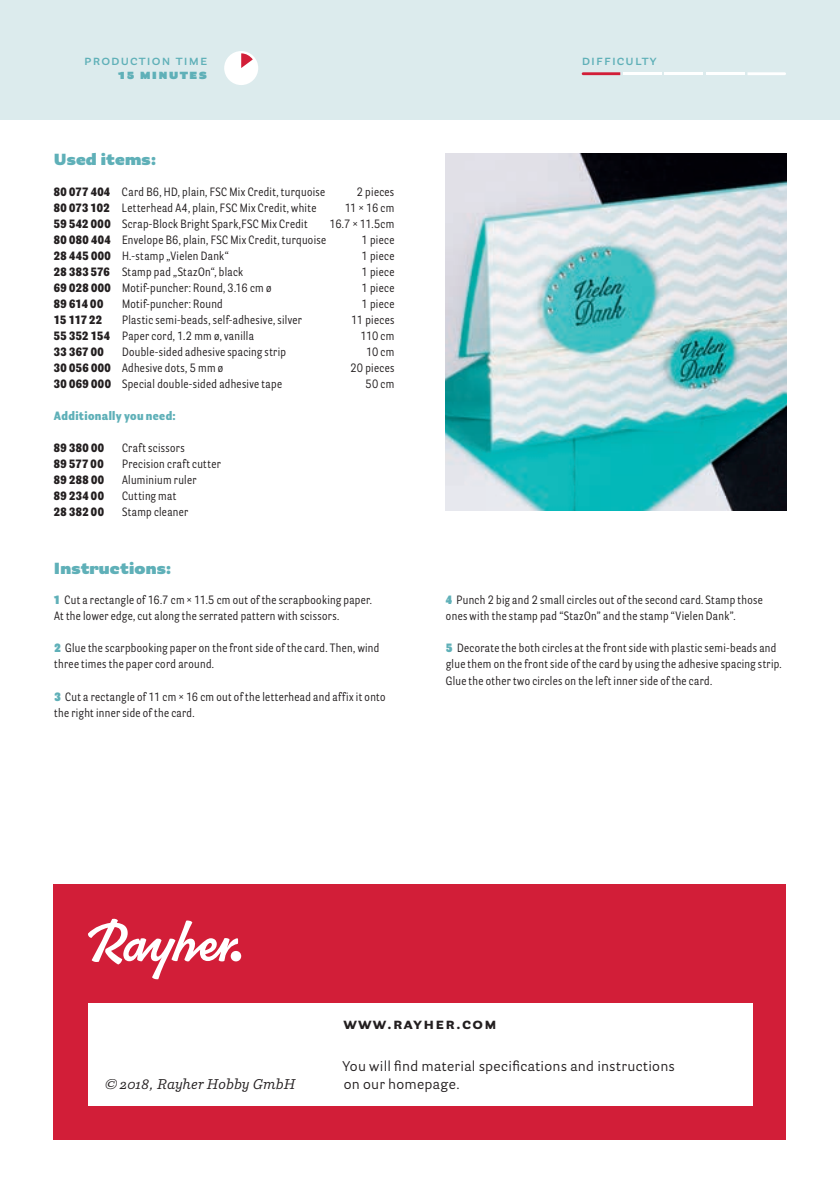
<style>
.page{position:relative;width:840px;height:1191px;background:#fff}
.page>*{position:absolute;margin:0;border:0;box-sizing:border-box;transform-origin:0 0}
.t1{font:900 16px "Parry Grotesque Pro";letter-spacing:.01em;color:#5fb0b8}
.t2{font:700 16px "Parry Grotesque Pro";letter-spacing:.08em;color:#231f20}
.t3{font:14px/18px "Parry Grotesque Pro";letter-spacing:.02em;color:#231f20}
.t4{font:600 14px "Parry Grotesque Pro";letter-spacing:.08em;color:#5fb0b8}
.t5{font:italic 14px "Parry Pro";letter-spacing:.01em;color:#231f20}
.t6{font:900 14px "Parry Grotesque Pro";letter-spacing:.08em;color:#5fb0b8}
.t7{font:12px/16px "Parry Grot Con Pro";letter-spacing:.03em;color:#231f20}
.t8{font:900 12px "Parry Grot Con Pro";letter-spacing:.03em;color:#231f20}
.t9{font:900 12px "Parry Grot Con Pro";letter-spacing:.03em;color:#5fb0b8}
.s1{font-weight:900}
.s2{font-weight:900;color:#5fb0b8}
</style>
<div class="page">
<div style="left:54px;top:884px;width:731px;height:256px;background:#d21e38"></div>
<div style="left:88px;top:1003px;width:663px;height:103px;background:#fff"></div>
<div style="left:0;top:0;width:839px;height:119px;background:#dcebed"></div>
<svg style="left:88px;top:918px;width:150px;height:61px"></svg>
<div style="left:230px;top:951px;width:11px;height:10px;background:#fff;border-radius:50%"></div>
<div style="left:224px;top:51px;width:34px;height:34px;background:#fff;border-radius:50%"></div>
<img style="left:445px;top:153px;width:340px;height:357px">
<svg style="left:241px;top:53px;width:12px;height:15px"></svg>
<svg style="left:581px;top:72px;width:39px;height:3px"></svg>
<hr style="left:622px;top:72px;width:39px;height:3px;background:#fff">
<hr style="left:664px;top:72px;width:38px;height:3px;background:#fff">
<hr style="left:705px;top:72px;width:39px;height:3px;background:#fff">
<svg style="left:747px;top:72px;width:38px;height:3px"></svg>
<p class="t4" style="left:84px;top:50px;width:125px">production time</p>
<p class="t4" style="left:581px;top:50px;width:76px">difficulty</p>
<p class="t6" style="left:118px;top:63px;width:91px">15 minutes</p>
<h1 class="t1" style="left:54px;top:148px;width:104px">Used items:</h1>
<p class="t7" style="left:54px;top:184px;width:272px"><span class="s1">80 077 404</span> Card B6, HD, plain, FSC Mix Credit, turquoise</p>
<p class="t7" style="left:356px;top:184px;width:39px">2 pieces</p>
<p class="t7" style="left:54px;top:200px;width:264px"><span class="s1">80 073 102</span> Letterhead A4, plain, FSC Mix Credit, white</p>
<p class="t7" style="left:344px;top:200px;width:51px">11 × 16 cm</p>
<p class="t7" style="left:54px;top:216px;width:255px"><span class="s1">59 542 000</span> Scrap-Block Bright Spark,FSC Mix Credit</p>
<p class="t7" style="left:329px;top:216px;width:66px">16.7 × 11.5cm</p>
<p class="t7" style="left:54px;top:232px;width:273px"><span class="s1">80 080 404</span> Envelope B6, plain, FSC Mix Credit, turquoise</p>
<p class="t7" style="left:361px;top:232px;width:34px">1 piece</p>
<p class="t7" style="left:54px;top:248px;width:176px"><span class="s1">28 445 000</span> H.-stamp „Vielen Dank“</p>
<p class="t7" style="left:361px;top:248px;width:34px">1 piece</p>
<p class="t7" style="left:54px;top:264px;width:191px"><span class="s1">28 383 576</span> Stamp pad „StazOn“, black</p>
<p class="t7" style="left:361px;top:264px;width:34px">1 piece</p>
<p class="t7" style="left:54px;top:280px;width:219px"><span class="s1">69 028 000</span> Motif-puncher: Round, 3.16 cm ø</p>
<p class="t7" style="left:361px;top:280px;width:34px">1 piece</p>
<p class="t8" style="left:54px;top:295px;width:51px">89 614 00</p>
<p class="t7" style="left:122px;top:296px;width:102px">Motif-puncher: Round</p>
<p class="t7" style="left:361px;top:296px;width:34px">1 piece</p>
<p class="t8" style="left:54px;top:311px;width:50px">15 117 22</p>
<p class="t7" style="left:122px;top:312px;width:181px">Plastic semi-beads, self-adhesive, silver</p>
<p class="t7" style="left:351px;top:312px;width:45px">11 pieces</p>
<p class="t7" style="left:54px;top:328px;width:201px"><span class="s1">55 352 154</span> Paper cord, 1.2 mm ø, vanilla</p>
<p class="t7" style="left:360px;top:328px;width:35px">110 cm</p>
<p class="t8" style="left:54px;top:343px;width:51px">33 367 00</p>
<p class="t7" style="left:122px;top:344px;width:165px">Double-sided adhesive spacing strip</p>
<p class="t7" style="left:366px;top:344px;width:30px">10 cm</p>
<p class="t7" style="left:54px;top:360px;width:171px"><span class="s1">30 056 000</span> Adhesive dots, 5 mm ø</p>
<p class="t7" style="left:350px;top:360px;width:45px">20 pieces</p>
<p class="t7" style="left:54px;top:376px;width:229px"><span class="s1">30 069 000</span> Special double-sided adhesive tape</p>
<p class="t7" style="left:365px;top:376px;width:30px">50 cm</p>
<p class="t9" style="left:54px;top:407px;width:123px">Additionally you need:</p>
<p class="t8" style="left:54px;top:439px;width:52px">89 380 00</p>
<p class="t7" style="left:122px;top:440px;width:64px">Craft scissors</p>
<p class="t8" style="left:54px;top:455px;width:51px">89 577 00</p>
<p class="t7" style="left:122px;top:456px;width:100px">Precision craft cutter</p>
<p class="t8" style="left:54px;top:471px;width:52px">89 288 00</p>
<p class="t7" style="left:122px;top:472px;width:76px">Aluminium ruler</p>
<p class="t8" style="left:54px;top:487px;width:51px">89 234 00</p>
<p class="t7" style="left:122px;top:488px;width:56px">Cutting mat</p>
<p class="t8" style="left:54px;top:503px;width:51px">28 382 00</p>
<p class="t7" style="left:122px;top:504px;width:68px">Stamp cleaner</p>
<h1 class="t1" style="left:54px;top:556px;width:119px">Instructions:</h1>
<p class="t7" style="left:54px;top:592px;width:319px"><span class="s2">1</span> Cut a rectangle of 16.7 cm × 11.5 cm out of the scrapbooking paper.<br>At the lower edge, cut along the serrated pattern with scissors.</p>
<p class="t7" style="left:54px;top:640px;width:326px"><span class="s2">2</span> Glue the scarpbooking paper on the front side of the card. Then, wind three times the paper cord around.</p>
<p class="t7" style="left:54px;top:688px;width:332px"><span class="s2">3</span> Cut a rectangle of 11 cm × 16 cm out of the letterhead and affix it onto the right inner side of the card.</p>
<p class="t7" style="left:445px;top:592px;width:318px"><span class="s2">4</span> Punch 2 big and 2 small circles out of the second card. Stamp those ones with the stamp pad “StazOn” and the stamp “Vielen Dank”.</p>
<p class="t7" style="left:445px;top:640px;width:337px"><span class="s2">5</span> Decorate the both circles at the front side with plastic semi-beads and glue them on the front side of the card by using the adhesive spacing strip.<br>Glue the other two circles on the left inner side of the card.</p>
<p class="t5" style="left:105px;top:1074px;width:192px">© 2018, Rayher Hobby GmbH</p>
<h1 class="t2" style="left:343px;top:1012px;width:155px">www.rayher.com</h1>
<p class="t3" style="left:342px;top:1056px;width:334px">You will find material specifications and instructions on our homepage.</p>
</div>
